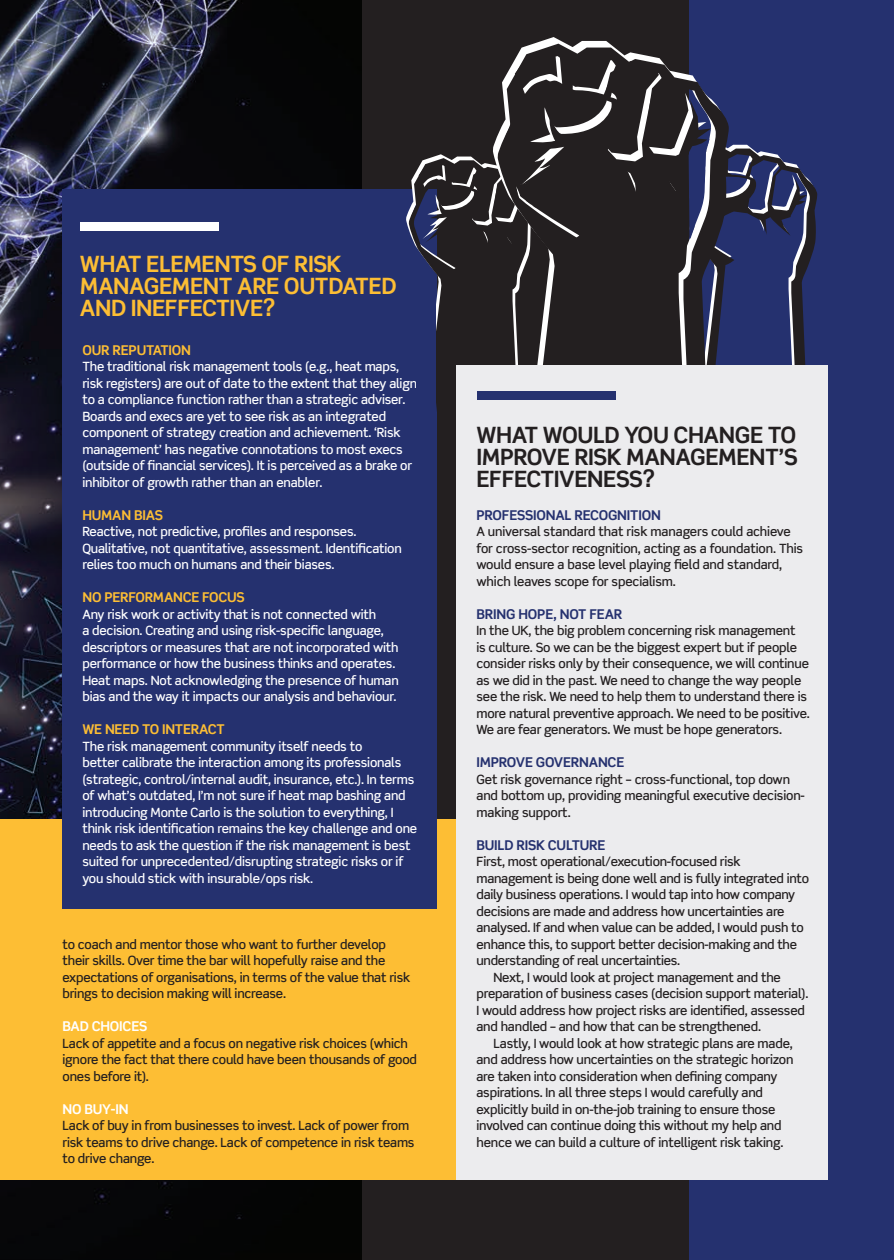
<style>
.page{position:relative;width:894px;height:1260px;background:#fff}
.page>*{position:absolute;margin:0;border:0;box-sizing:border-box;transform-origin:0 0}
.t1{font:700 22.5px/22.2px "Scene";letter-spacing:-.02em;color:#231f20;text-align:justify}
.t2{font:700 22.5px/22.2px "Scene";letter-spacing:-.02em;color:#fdbe34}
.t3{font:700 13.5px "Scene";letter-spacing:-.015em;color:#25316f}
.t4{font:700 13.5px "Scene";letter-spacing:-.015em;color:#fdbe34}
.t5{font:700 13.5px "Scene";letter-spacing:-.015em;color:#fff}
.t6{font:500 12.75px/16.5px "Scene";letter-spacing:-.015em;color:#231f20}
.t7{font:500 12.75px/16.5px "Scene";letter-spacing:-.015em;color:#fff}
</style>
<div class="page">
<div style="left:685px;top:0;width:208px;height:1260px;background:#25316f"></div>
<div style="left:0;top:0;width:688px;height:1260px;background:#231f20"></div>
<img style="left:0;top:0;width:361px;height:1260px">
<div style="left:0;top:819px;width:483px;height:360px;background:#fdbe34"></div>
<div style="left:62px;top:190px;width:375px;height:719px;background:#25316f"></div>
<div style="left:80px;top:223px;width:139px;height:8px;background:#fff"></div>
<svg style="left:497px;top:44px;width:231px;height:321px"></svg>
<div style="left:456px;top:365px;width:371px;height:815px;background:#ececee"></div>
<div style="left:477px;top:391px;width:138px;height:9px;background:#25316f"></div>
<svg style="left:406px;top:154px;width:135px;height:257px"></svg>
<svg style="left:672px;top:139px;width:144px;height:226px"></svg>
<h1 class="t2" style="left:80px;top:252px;width:318px">WHAT ELEMENTS OF RISK<br>MANAGEMENT ARE OUTDATED<br>AND INEFFECTIVE?</h1>
<p class="t4" style="left:82px;top:341px;width:110px">OUR REPUTATION</p>
<p class="t7" style="left:82px;top:358px;width:336px">The traditional risk management tools (e.g., heat maps, risk registers) are out of date to the extent that they align to a compliance function rather than a strategic adviser.<br>Boards and execs are yet to see risk as an integrated component of strategy creation and achievement. ‘Risk management’ has negative connotations to most execs (outside of financial services). It is perceived as a brake or inhibitor of growth rather than an enabler.</p>
<p class="t4" style="left:82px;top:506px;width:82px">HUMAN BIAS</p>
<p class="t7" style="left:82px;top:523px;width:321px">Reactive, not predictive, profiles and responses.<br>Qualitative, not quantitative, assessment. Identification relies too much on humans and their biases.</p>
<p class="t4" style="left:82px;top:589px;width:164px">NO PERFORMANCE FOCUS</p>
<p class="t7" style="left:82px;top:606px;width:318px">Any risk work or activity that is not connected with<br>a decision. Creating and using risk-specific language, descriptors or measures that are not incorporated with performance or how the business thinks and operates.<br>Heat maps. Not acknowledging the presence of human bias and the way it impacts our analysis and behaviour.</p>
<p class="t4" style="left:82px;top:721px;width:144px">WE NEED TO INTERACT</p>
<p class="t7" style="left:82px;top:738px;width:336px">The risk management community itself needs to<br>better calibrate the interaction among its professionals (strategic, control/internal audit, insurance, etc.). In terms of what’s outdated, I’m not sure if heat map bashing and introducing Monte Carlo is the solution to everything, I think risk identification remains the key challenge and one needs to ask the question if the risk management is best suited for unprecedented/disrupting strategic risks or if you should stick with insurable/ops risk.</p>
<p class="t6" style="left:62px;top:936px;width:349px">to coach and mentor those who want to further develop their skills. Over time the bar will hopefully raise and the expectations of organisations, in terms of the value that risk brings to decision making will increase.</p>
<p class="t5" style="left:62px;top:1018px;width:86px">BAD CHOICES</p>
<p class="t6" style="left:62px;top:1035px;width:356px">Lack of appetite and a focus on negative risk choices (which ignore the fact that there could have been thousands of good ones before it).</p>
<p class="t5" style="left:62px;top:1100px;width:68px">NO BUY-IN</p>
<p class="t6" style="left:62px;top:1117px;width:353px">Lack of buy in from businesses to invest. Lack of power from risk teams to drive change. Lack of competence in risk teams to drive change.</p>
<h1 class="t1" style="left:476px;top:423px;width:322px">WHAT WOULD YOU CHANGE TO IMPROVE RISK MANAGEMENT’S EFFECTIVENESS?</h1>
<p class="t3" style="left:476px;top:506px;width:186px">PROFESSIONAL RECOGNITION</p>
<p class="t6" style="left:476px;top:523px;width:328px">A universal standard that risk managers could achieve for cross-sector recognition, acting as a foundation. This would ensure a base level playing field and standard, which leaves scope for specialism.</p>
<p class="t3" style="left:476px;top:605px;width:147px">BRING HOPE, NOT FEAR</p>
<p class="t6" style="left:476px;top:622px;width:335px">In the UK, the big problem concerning risk management<br>is culture. So we can be the biggest expert but if people consider risks only by their consequence, we will continue as we did in the past. We need to change the way people see the risk. We need to help them to understand there is more natural preventive approach. We need to be positive.<br>We are fear generators. We must be hope generators.</p>
<p class="t3" style="left:476px;top:754px;width:149px">IMPROVE GOVERNANCE</p>
<p class="t6" style="left:476px;top:771px;width:330px">Get risk governance right – cross-functional, top down and bottom up, providing meaningful executive decision&shy;making support.</p>
<p class="t3" style="left:476px;top:836px;width:130px">BUILD RISK CULTURE</p>
<p class="t6" style="left:476px;top:853px;width:265px">First, most operational/execution-focused risk</p>
<p class="t6" style="left:476px;top:870px;width:334px">management is being done well and is fully integrated into</p>
<p class="t6" style="left:476px;top:886px;width:320px">daily business operations. I would tap into how company</p>
<p class="t6" style="left:476px;top:903px;width:309px">decisions are made and address how uncertainties are</p>
<p class="t6" style="left:476px;top:919px;width:328px">analysed. If and when value can be added, I would push to</p>
<p class="t6" style="left:476px;top:936px;width:322px">enhance this, to support better decision-making and the</p>
<p class="t6" style="left:476px;top:952px;width:205px">understanding of real uncertainties.</p>
<p class="t6" style="left:493px;top:969px;width:289px">Next, I would look at project management and the</p>
<p class="t6" style="left:476px;top:985px;width:333px">preparation of business cases (decision support material).</p>
<p class="t6" style="left:476px;top:1002px;width:330px">I would address how project risks are identified, assessed</p>
<p class="t6" style="left:476px;top:1018px;width:286px">and handled – and how that can be strengthened.</p>
<p class="t6" style="left:493px;top:1035px;width:301px">Lastly, I would look at how strategic plans are made,</p>
<p class="t6" style="left:476px;top:1051px;width:318px">and address how uncertainties on the strategic horizon</p>
<p class="t6" style="left:476px;top:1068px;width:302px">are taken into consideration when defining company</p>
<p class="t6" style="left:476px;top:1084px;width:288px">aspirations. In all three steps I would carefully and</p>
<p class="t6" style="left:476px;top:1101px;width:300px">explicitly build in on-the-job training to ensure those</p>
<p class="t6" style="left:476px;top:1117px;width:306px">involved can continue doing this without my help and</p>
<p class="t6" style="left:476px;top:1134px;width:308px">hence we can build a culture of intelligent risk taking.</p>
</div>
